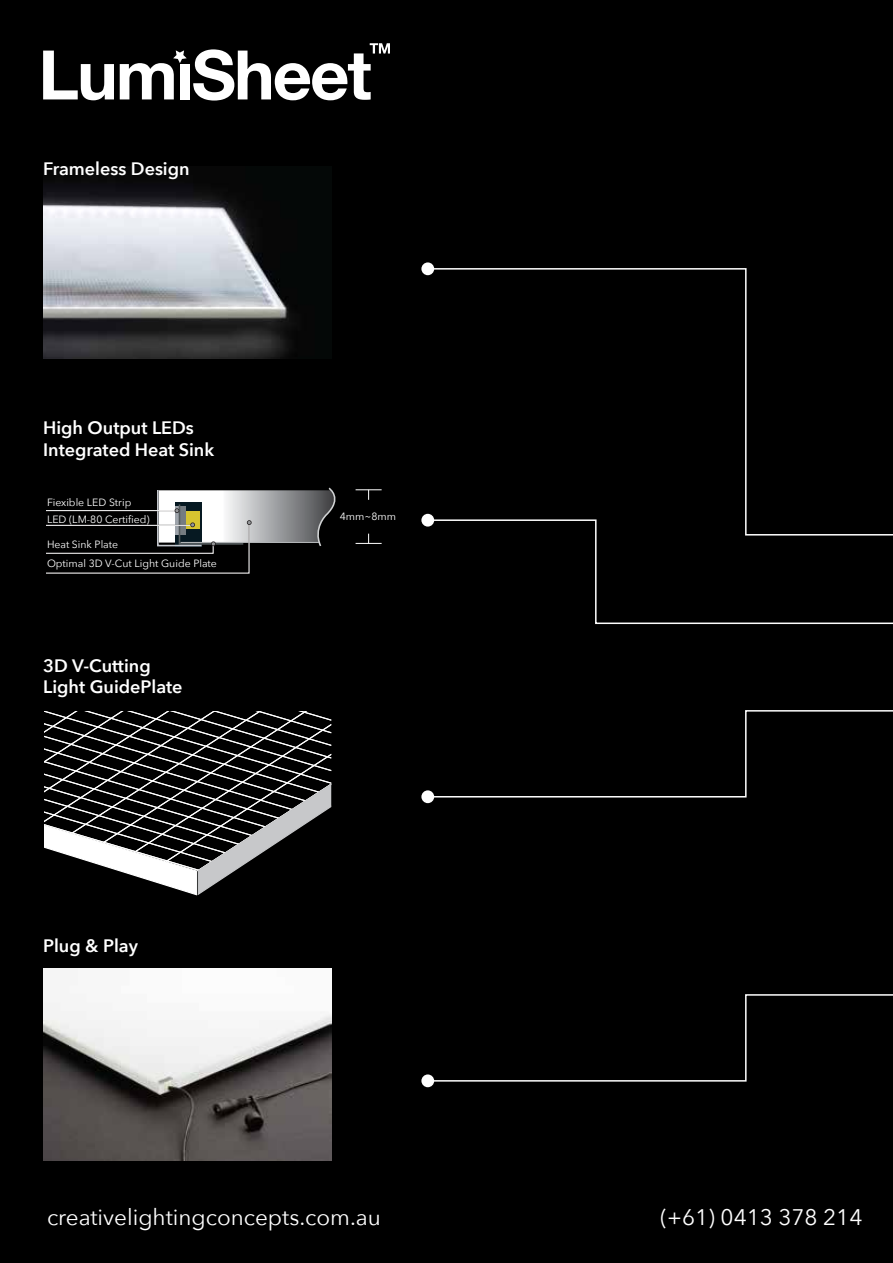
<style>
.page{position:relative;width:893px;height:1263px;background:#000}
.page>*{position:absolute;margin:0;border:0;box-sizing:border-box;transform-origin:0 0}
.t1{font:22.5px "Avenir Next";color:#fff}
.t2{font:600 18px/21.6px "Avenir Next";color:#fff}
.t3{font:10.5px/17.1px "Avenir Next";color:#fff}
</style>
<div class="page">
<img style="left:43px;top:969px;width:288px;height:192px">
<img style="left:43px;top:175px;width:256px;height:183px">
<svg style="left:356px;top:489px;width:26px;height:11px"></svg>
<svg style="left:356px;top:534px;width:26px;height:10px"></svg>
<svg style="left:46px;top:487px;width:290px;height:87px"></svg>
<svg style="left:45px;top:712px;width:286px;height:183px"></svg>
<svg style="left:43px;top:51px;width:71px;height:49px"></svg>
<svg style="left:120px;top:50px;width:67px;height:49px"></svg>
<div style="left:180px;top:64px;width:10px;height:35px;background:#fff"></div>
<svg style="left:193px;top:43px;width:197px;height:58px"></svg>
<svg style="left:426px;top:267px;width:321px;height:252px"></svg>
<svg style="left:433px;top:519px;width:460px;height:106px"></svg>
<svg style="left:433px;top:710px;width:460px;height:88px"></svg>
<svg style="left:433px;top:994px;width:460px;height:88px"></svg>
<div style="left:421px;top:262px;width:13px;height:13px;background:#fff;border-radius:50%"></div>
<div style="left:421px;top:790px;width:13px;height:13px;background:#fff;border-radius:50%"></div>
<div style="left:421px;top:514px;width:13px;height:13px;background:#fff;border-radius:50%"></div>
<div style="left:421px;top:1074px;width:13px;height:13px;background:#fff;border-radius:50%"></div>
<h2 class="t2" style="left:43px;top:157px;width:148px">Frameless Design</h2>
<h2 class="t2" style="left:43px;top:416px;width:173px">High Output LEDs<br>Integrated Heat Sink</h2>
<p class="t3" style="left:47px;top:493px;width:104px">Fiexible LED Strip<br>LED (LM-80 Certified)</p>
<p class="t3" style="left:47px;top:535px;width:171px;line-height:18.9px">Heat Sink Plate<br>Optimal 3D V-Cut Light Guide Plate</p>
<h2 class="t2" style="left:43px;top:654px;width:141px">3D V-Cutting<br>Light GuidePlate</h2>
<h2 class="t2" style="left:43px;top:935px;width:96px">Plug &amp; Play</h2>
<p class="t3" style="left:340px;top:508px;width:58px">4mm~8mm</p>
<h1 class="t1" style="left:47px;top:1198px;width:336px">creativelightingconcepts.com.au</h1>
<h1 class="t1" style="left:660px;top:1198px;width:203px">(+61) 0413 378 214</h1>
</div>
